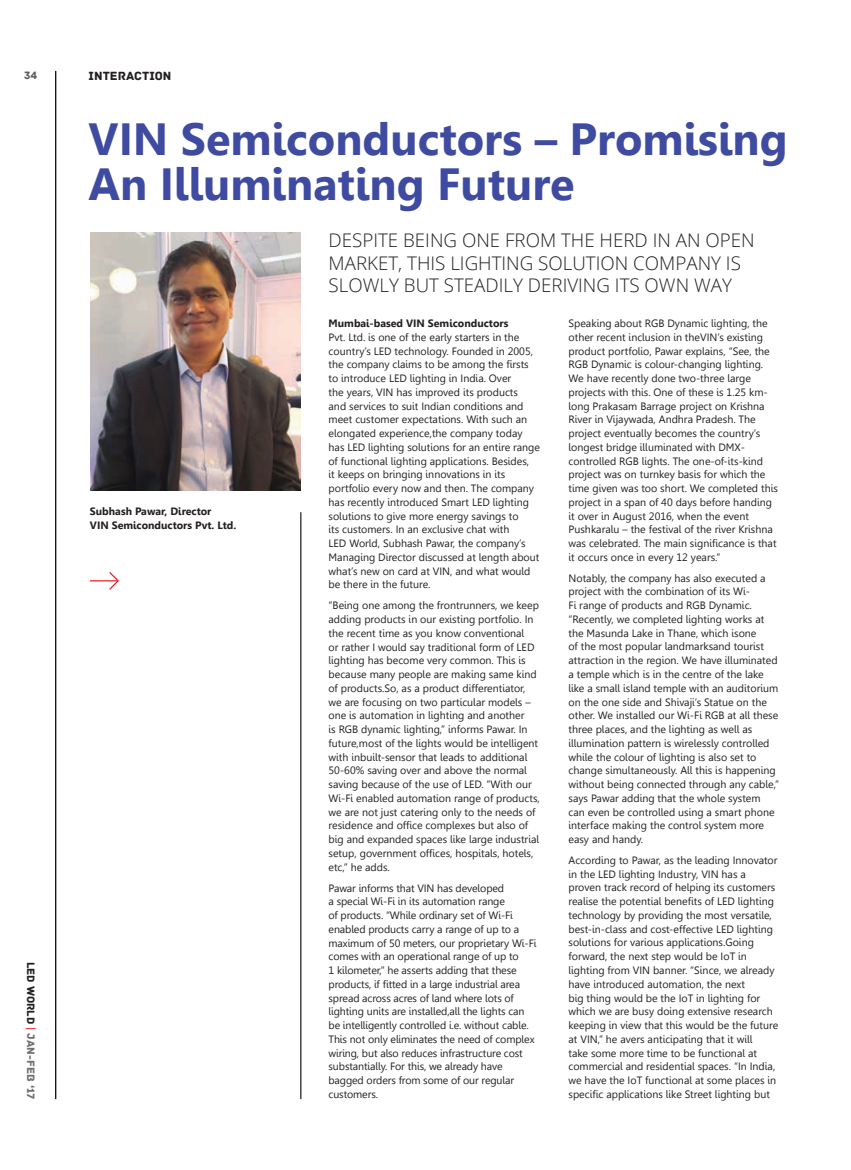
<style>
.page{position:relative;width:851px;height:1170px;background:#fff}
.page>*{position:absolute;margin:0;border:0;box-sizing:border-box;transform-origin:0 0}
.t1{font:700 45px/45px "Gisha";color:#3f4ba0}
.t2{font:300 18.75px/22.5px "Open Sans";color:#231f20}
.t3{font:12.5px "Archive";color:#231f20}
.t4{font:11.25px "Archive";color:#6d6f71}
.t5{font:11.25px "Archive";color:#625f5e}
.t6{font:10.62px/13.8px "Gisha";color:#231f20}
.t7{font:700 10.62px/13.8px "Gisha";color:#231f20}
.s1{color:#231f20}
</style>
<div class="page">
<hr style="left:55px;top:71px;width:1px;height:1027px;background:#010203">
<img style="left:90px;top:233px;width:210px;height:257px">
<svg style="left:90px;top:572px;width:29px;height:18px"></svg>
<hr style="left:300px;top:512px;width:1px;height:586px;background:#231f20">
<p class="t5" style="left:24px;top:69px;width:15px">34</p>
<p class="t4" style="left:38px;top:961px;width:139px;rotate:90deg"><span class="s1">LED WORLD</span> JAN-FEB ‘17</p>
<p class="t3" style="left:89px;top:69px;width:84px">INTERACTION</p>
<h1 class="t1" style="left:89px;top:117px;width:700px">VIN Semiconductors – Promising<br>An Illuminating Future</h1>
<p class="t7" style="left:90px;top:504px;width:148px">Subhash Pawar, Director<br>VIN Semiconductors Pvt. Ltd.</p>
<h2 class="t2" style="left:328px;top:228px;width:427px">DESPITE BEING ONE FROM THE HERD IN AN OPEN<br>MARKET, THIS LIGHTING SOLUTION COMPANY IS<br>SLOWLY BUT STEAD ILY D ERIVING ITS OWN WAY</h2>
<p class="t7" style="left:328px;top:316px;width:181px">Mumbai-based VIN Semiconductors</p>
<p class="t6" style="left:328px;top:330px;width:213px">Pvt. Ltd. is one of the early starters in the country’s LED technology. Founded in 2005, the company claims to be among the firsts to introduce LED lighting in India. Over<br>the years, VIN has improved its products<br>and services to suit Indian conditions and meet customer expectations. With such an elongated experience,the company today has LED lighting solutions for an entire range of functional lighting applications. Besides,<br>it keeps on bringing innovations in its portfolio every now and then. The company has recently introduced Smart LED lighting solutions to give more energy savings to<br>its customers. In an exclusive chat with<br>LED World, Subhash Pawar, the company’s Managing Director discussed at length about what’s new on card at VIN, and what would be there in the future.</p>
<p class="t6" style="left:328px;top:598px;width:213px">“Being one among the frontrunners, we keep adding products in our existing portfolio. In the recent time as you know conventional<br>or rather I would say traditional form of LED lighting has become very common. This is because many people are making same kind of products.So, as a product differentiator, we are focusing on two particular models – one is automation in lighting and another<br>is RGB dynamic lighting,” informs Pawar. In future,most of the lights would be intelligent with inbuilt-sensor that leads to additional 50-60% saving over and above the normal saving because of the use of LED. “With our Wi-Fi enabled automation range of products, we are not just catering only to the needs of residence and office complexes but also of big and expanded spaces like large industrial setup, government offices, hospitals, hotels, etc,” he adds.</p>
<p class="t6" style="left:328px;top:880px;width:209px">Pawar informs that VIN has developed<br>a special Wi-Fi in its automation range<br>of products. “While ordinary set of Wi-Fi enabled products carry a range of up to a maximum of 50 meters, our proprietary Wi-Fi comes with an operational range of up to<br>1 kilometer,” he asserts adding that these products, if fitted in a large industrial area spread across acres of land where lots of lighting units are installed,all the lights can be intelligently controlled i.e. without cable.<br>This not only eliminates the need of complex wiring, but also reduces infrastructure cost substantially. For this, we already have bagged orders from some of our regular customers.</p>
<p class="t6" style="left:568px;top:316px;width:211px">Speaking about RGB Dynamic lighting, the other recent inclusion in theVIN’s existing product portfolio, Pawar explains, “See, the RGB Dynamic is colour-changing lighting.<br>We have recently done two-three large projects with this. One of these is 1.25 km&shy;long Prakasam Barrage project on Krishna River in Vijaywada, Andhra Pradesh. The project eventually becomes the country’s longest bridge illuminated with DMX&shy;controlled RGB lights. The one-of-its-kind project was on turnkey basis for which the time given was too short. We completed this project in a span of 40 days before handing it over in August 2016, when the event Pushkaralu – the festival of the river Krishna was celebrated. The main significance is that it occurs once in every 12 years.”</p>
<p class="t6" style="left:568px;top:571px;width:212px">Notably, the company has also executed a project with the combination of its Wi-<br>Fi range of products and RGB Dynamic. “Recently, we completed lighting works at the Masunda Lake in Thane, which isone<br>of the most popular landmarksand tourist attraction in the region. We have illuminated a temple which is in the centre of the lake like a small island temple with an auditorium on the one side and Shivaji’s Statue on the other. We installed our Wi-Fi RGB at all these three places, and the lighting as well as illumination pattern is wirelessly controlled while the colour of lighting is also set to change simultaneously. All this is happening without being connected through any cable,” says Pawar adding that the whole system can even be controlled using a smart phone interface making the control system more easy and handy.</p>
<p class="t6" style="left:568px;top:853px;width:211px">According to Pawar, as the leading Innovator in the LED lighting Industry, VIN has a proven track record of helping its customers realise the potential benefits of LED lighting technology by providing the most versatile, best-in-class and cost-effective LED lighting solutions for various applications.Going forward, the next step would be IoT in lighting from VIN banner. “Since, we already have introduced automation, the next<br>big thing would be the IoT in lighting for which we are busy doing extensive research keeping in view that this would be the future at VIN,” he avers anticipating that it will<br>take some more time to be functional at commercial and residential spaces. “In India, we have the IoT functional at some places in specific applications like Street lighting but</p>
</div>
